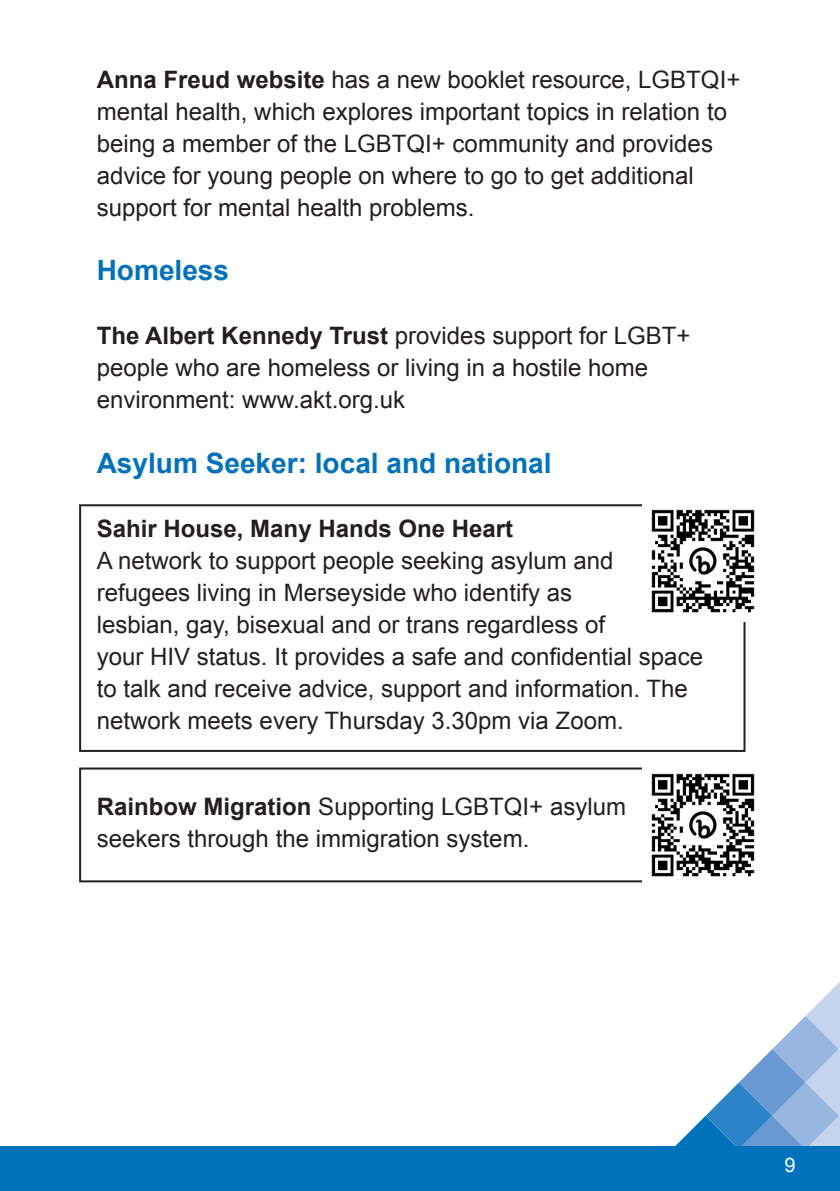
<style>
.page{position:relative;width:840px;height:1191px;background:#fff}
.page>*{position:absolute;margin:0;border:0;box-sizing:border-box;transform-origin:0 0}
.t1{font:700 28px "Arial";color:#0072bc}
.t2{font:24px/32px "Arial";color:#231f20}
.t3{font:700 24px "Arial";color:#231f20}
.t4{font:20px "Arial";color:#fff}
.s1{font-weight:700}
</style>
<div class="page">
<svg style="left:675px;top:983px;width:164px;height:163px"></svg>
<div style="left:0;top:1146px;width:839px;height:45px;background:#0072bc"></div>
<div style="left:79px;top:504px;width:666px;height:248px;border:2px solid #231f20"></div>
<div style="left:79px;top:767px;width:666px;height:115px;border:2px solid #231f20"></div>
<img style="left:641px;top:504px;width:114px;height:118px">
<img style="left:641px;top:767px;width:114px;height:116px">
<p class="t2" style="left:97px;top:64px;width:644px"><span class="s1">Anna Freud website</span> has a new booklet resource, LGBTQI+ mental health, which explores important topics in relation to being a member of the LGBTQI+ community and provides advice for young people on where to go to get additional support for mental health problems.</p>
<p class="t1" style="left:97px;top:252px;width:134px">Homeless</p>
<p class="t2" style="left:97px;top:320px;width:595px"><span class="s1">The Albert Kennedy Trust</span> provides support for LGBT+ people who are homeless or living in a hostile home environment: www.akt.org.uk</p>
<p class="t1" style="left:97px;top:444px;width:456px">Asylum Seeker: local and national</p>
<p class="t3" style="left:97px;top:512px;width:418px">Sahir House, Many Hands One Heart</p>
<p class="t2" style="left:97px;top:544px;width:607px">A network to support people seeking asylum and refugees living in Merseyside who identify as<br>lesbian, gay, bisexual and or trans regardless of<br>your HIV status. It provides a safe and confidential space to talk and receive advice, support and information. The network meets every Thursday 3.30pm via Zoom.</p>
<p class="t2" style="left:97px;top:790px;width:530px"><span class="s1">Rainbow Migration</span> Supporting LGBTQI+ asylum seekers through the immigration system.</p>
<p class="t4" style="left:784px;top:1152px;width:13px">9</p>
</div>
